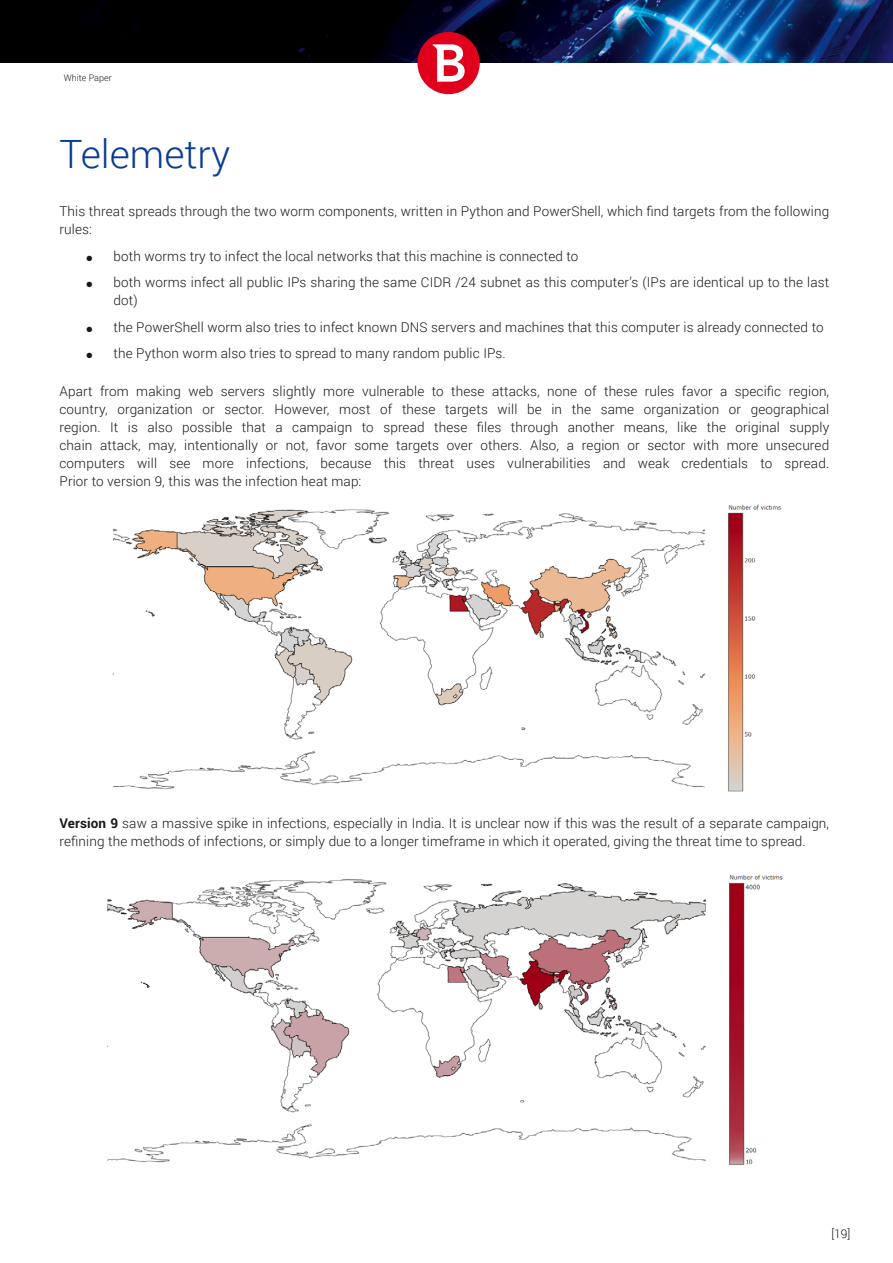
<style>
.page{position:relative;width:893px;height:1263px;background:#fff}
.page>*{position:absolute;margin:0;border:0;box-sizing:border-box;transform-origin:0 0}
.Heading-M{font:300 39px "Roboto";color:#0a3b93}
.Copy{font:300 13.5px/18px "Roboto";letter-spacing:.01em;color:#1a1818}
.t1{font:300 12px "Roboto";color:#1a1818}
.t2{font:300 9px "Roboto";color:#1a1818}
.s1{font-weight:700}
</style>
<div class="page">
<img style="left:0;top:0;width:893px;height:62px">
<div style="left:417px;top:32px;width:63px;height:62px;background:#e0001b;border-radius:50%"></div>
<svg style="left:433px;top:44px;width:32px;height:38px"></svg>
<img style="left:112px;top:504px;width:670px;height:288px">
<img style="left:107px;top:874px;width:676px;height:291px">
<p class="t2" style="left:64px;top:71px;width:49px">White Paper</p>
<p class="Heading-M" style="left:60px;top:128px;width:172px">Telemetry</p>
<p class="Copy" style="left:60px;top:202px;width:771px">This threat spreads through the two worm components, written in Python and PowerShell, which find targets from the following rules:</p>
<p class="Copy" style="left:87px;top:246px;width:493px">● both worms try to infect the local networks that this machine is connected to</p>
<p class="Copy" style="left:114px;top:273px;width:717px;text-indent:-27px">● both worms infect all public IPs sharing the same CIDR /24 subnet as this computer’s (IPs are identical up to the last dot)</p>
<p class="Copy" style="left:87px;top:317px;width:739px">● the PowerShell worm also tries to infect known DNS servers and machines that this computer is already connected to</p>
<p class="Copy" style="left:87px;top:344px;width:421px">● the Python worm also tries to spread to many random public IPs.</p>
<p class="Copy" style="left:60px;top:382px;width:771px;text-align:justify">Apart from making web servers slightly more vulnerable to these attacks, none of these rules favor a specific region, country, organization or sector. However, most of these targets will be in the same organization or geographical region. It is also possible that a campaign to spread these files through another means, like the original supply chain attack, may, intentionally or not, favor some targets over others. Also, a region or sector with more unsecured computers will see more infections, because this threat uses vulnerabilities and weak credentials to spread.<br>Prior to version 9, this was the infection heat map:</p>
<p class="Copy" style="left:60px;top:814px;width:771px"><span class="s1">Version 9</span> saw a massive spike in infections, especially in India. It is unclear now if this was the result of a separate campaign, refining the methods of infections, or simply due to a longer timeframe in which it operated, giving the threat time to spread.</p>
<p class="t1" style="left:831px;top:1225px;width:21px">[19]</p>
</div>
